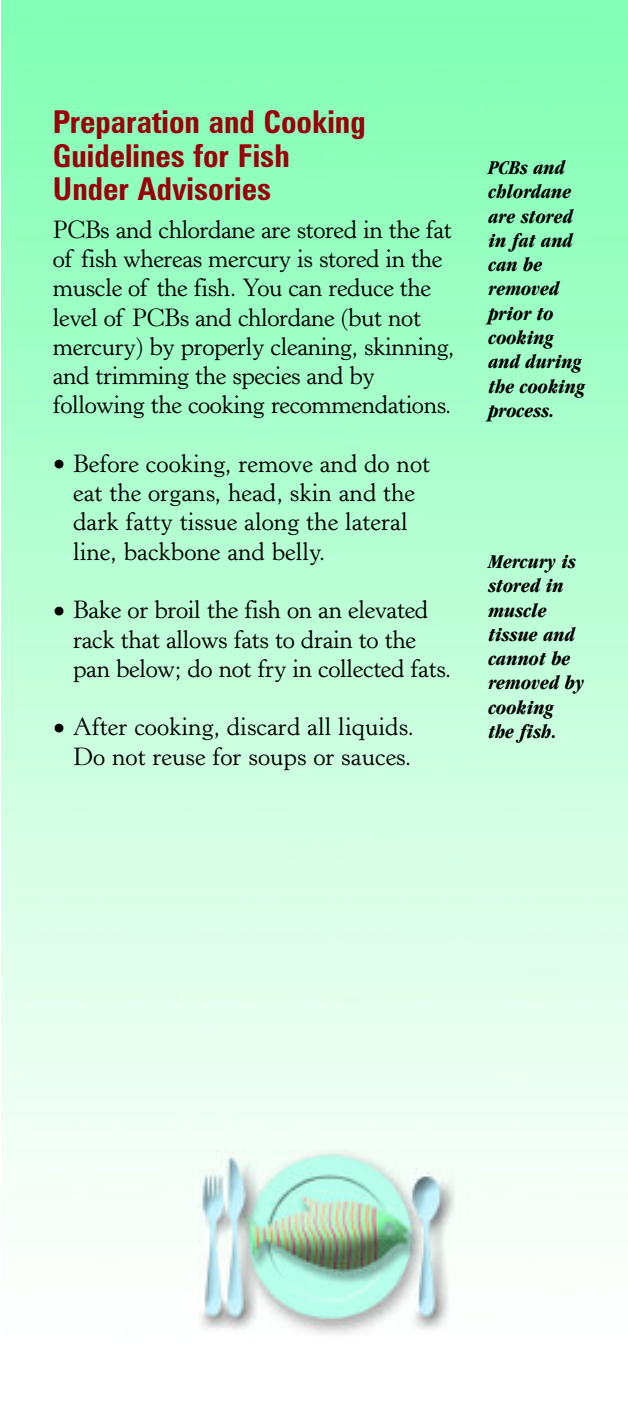
<style>
.page{position:relative;width:628px;height:1418px;background:#fff}
.page>*{position:absolute;margin:0;border:0;box-sizing:border-box;transform-origin:0 0}
.t1{font:700 condensed 31.5px/33.8px "Zurich BT";color:#990009}
.t2{font:24.75px/29.2px "Horley OSMT";letter-spacing:-.015em;color:#000}
.t3{font:italic 700 condensed 20.25px/24.3px "Garamond";color:#000}
.s1{font-size:36px}
</style>
<div class="page">
<img style="left:1px;top:0;width:627px;height:1334px">
<p class="t1" style="left:53px;top:108px;width:314px">Preparation and Cooking<br>Guidelines for Fish<br>Under Advisories</p>
<p class="t2" style="left:53px;top:217px;width:403px">PCBs and chlordane are stored in the fat of fish whereas mercury is stored in the muscle of the fish. You can reduce the level of PCBs and chlordane (but not mercury) by properly cleaning, skinning, and trimming the species and by following the cooking recommendations.</p>
<p class="t2" style="left:73px;top:451px;width:358px;text-indent:-20px"><span class="s1">•</span> Before cooking, remove and do not eat the organs, head, skin and the dark fatty tissue along the lateral line, backbone and belly.</p>
<p class="t2" style="left:73px;top:597px;width:380px;text-indent:-20px"><span class="s1">•</span> Bake or broil the fish on an elevated rack that allows fats to drain to the pan below; do not fry in collected fats.</p>
<p class="t2" style="left:53px;top:714px;width:363px;text-align:right"><span class="s1">•</span> After cooking, discard all liquids.<br>Do not reuse for soups or sauces.</p>
<p class="t3" style="left:488px;top:157px;width:98px">PCBs and chlordane are stored in fat and can be removed prior to cooking and during the cooking process.</p>
<p class="t3" style="left:488px;top:551px;width:97px">Mercury is stored in muscle tissue and cannot be removed by cooking the fish.</p>
</div>
